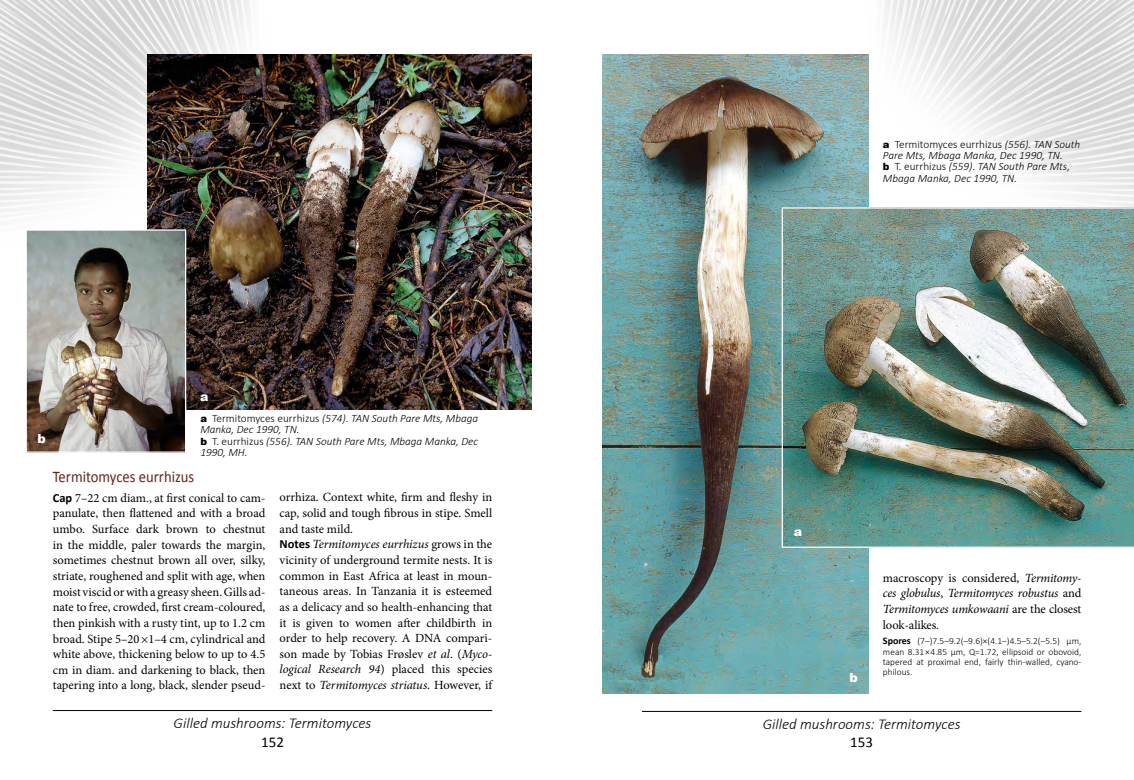
<style>
.page{position:relative;width:1134px;height:780px;background:#fff}
.page>*{position:absolute;margin:0;border:0;box-sizing:border-box;transform-origin:0 0}
.t1{font:16.25px "Calibri";color:#66231b;scale:.9 1}
.t2{font:italic 300 15px "Calibri";color:#000}
.t3{font:15px "Calibri";color:#000}
.t4{font:12.5px/15.6px "Minion Pro";color:#000;text-align:justify}
.t5{font:italic 12.5px/15.6px "Minion Pro";letter-spacing:-.02em;color:#000;text-align:justify}
.t6{font:900 12.5px "Arial";color:#fff}
.t7{font:italic 300 11.25px/11.2px "Calibri";color:#000}
.t8{font:300 9.38px/10.4px "Calibri";color:#000;text-align:justify}
.s1{font-family:"Arial";font-weight:900;font-style:normal;font-size:10px}
.s2{font-style:normal}
.s3{font-family:"Calibri";font-weight:700}
.s4{font-style:italic}
.s5{font-weight:700;font-size:10px}
</style>
<div class="page">
<img style="left:884px;top:0;width:250px;height:207px">
<hr style="left:642px;top:711px;width:439px;height:1px;background:#000">
<img style="left:603px;top:55px;width:266px;height:638px">
<img style="left:782px;top:207px;width:352px;height:340px">
<img style="left:0;top:0;width:265px;height:229px">
<hr style="left:53px;top:710px;width:439px;height:1px;background:#000">
<img style="left:148px;top:55px;width:383px;height:355px">
<img style="left:28px;top:231px;width:156px;height:219px">
<div style="left:26px;top:229px;width:160px;height:223px;border:1px solid #fff"></div>
<p class="t6" style="left:38px;top:429px;width:10px">b</p>
<p class="t6" style="left:200px;top:387px;width:10px">a</p>
<p class="t7" style="left:200px;top:412px;width:279px"><span class="s1">a</span> <span class="s2">Termitomyces eurrhizus</span> (574). TAN South Pare Mts, Mbaga Manka, Dec 1990, TN.<br><span class="s1">b</span> <span class="s2">T. eurrhizus</span> (556). TAN South Pare Mts, Mbaga Manka, Dec 1990, MH.</p>
<h1 class="t1" style="left:53px;top:466px;width:159px">Termitomyces eurrhizus</h1>
<p class="t4" style="left:53px;top:490px;width:214px"><span class="s3">Cap</span> 7–22 cm diam., at first conical to cam&shy;panulate, then flattened and with a broad umbo. Surface dark brown to chestnut in the middle, paler towards the margin, sometimes chestnut brown all over, silky, striate, roughened and split with age, when moist viscid or with a greasy sheen. Gills ad&shy;nate to free, crowded, first cream-coloured, then pinkish with a rusty tint, up to 1.2 cm broad. Stipe 5–20×1–4 cm, cylindrical and white above, thickening below to up to 4.5 cm in diam. and darkening to black, then tapering into a long, black, slender pseud-</p>
<p class="t4" style="left:280px;top:489px;width:214px;text-align:left">orrhiza. Context white, firm and fleshy in cap, solid and tough fibrous in stipe. Smell and taste mild.<br><span class="s3">Notes</span> <span class="s4">Termitomyces eurrhizus</span> grows in the vicinity of underground termite nests. It is common in East Africa at least in moun&shy;taneous areas. In Tanzania it is esteemed as a delicacy and so health-enhancing that it is given to women after childbirth in order to help recovery. A DNA compari&shy;son made by Tobias Frøslev <span class="s4">et al</span>. (<span class="s4">Myco&shy;logical Research 94</span>) placed this species next to <span class="s4">Termitomyces striatus</span>. However, if</p>
<p class="t2" style="left:174px;top:713px;width:199px">Gilled mushrooms: Termitomyces</p>
<p class="t3" style="left:261px;top:732px;width:24px">152</p>
<p class="t7" style="left:883px;top:138px;width:199px"><span class="s1">a</span> <span class="s2">Termitomyces eurrhizus</span> (556). TAN South Pare Mts, Mbaga Manka, Dec 1990, TN.<br><span class="s1">b</span> <span class="s2">T. eurrhizus</span> (559). TAN South Pare Mts, Mbaga Manka, Dec 1990, TN.</p>
<p class="t6" style="left:794px;top:522px;width:10px">a</p>
<p class="t6" style="left:849px;top:668px;width:10px">b</p>
<p class="t5" style="left:883px;top:570px;width:200px"><span class="s2">macroscopy is considered,</span> Termitomy&shy;ces globulus<span class="s2">,</span> Termitomyces robustus <span class="s2">and </span>Termitomyces umkowaani <span class="s2">are the closest look-alikes.</span></p>
<p class="t8" style="left:883px;top:635px;width:200px"><span class="s5">Spores</span> (7–)7.5–9.2(–9.6)×(4.1–)4.5–5.2(–5.5) µm, mean 8.31 × 4.85 µm, Q=1.72, ellipsoid or obovoid, tapered at proximal end, fairly thin-walled, cyano&shy;philous.</p>
<p class="t2" style="left:763px;top:714px;width:199px">Gilled mushrooms: Termitomyces</p>
<p class="t3" style="left:850px;top:733px;width:24px">153</p>
</div>
